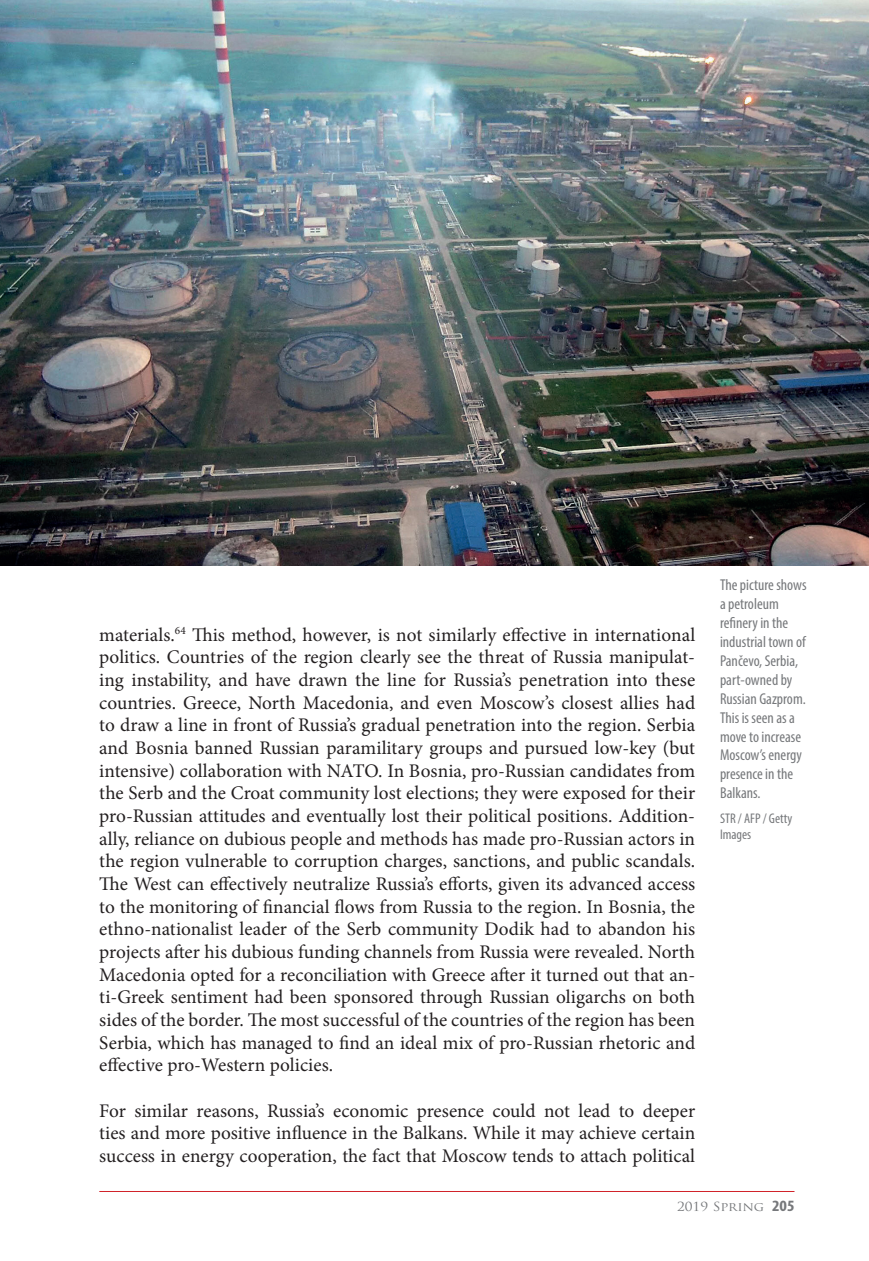
<style>
.page{position:relative;width:869px;height:1261px;background:#fff}
.page>*{position:absolute;margin:0;border:0;box-sizing:border-box;transform-origin:0 0}
.t1{font:19.25px/22.6px "Minion Pro";color:#231f20;text-align:justify}
.t2{font:condensed 15.75px/18.9px "Myriad Pro";color:#76787b}
.t3{font:condensed 14px/16.8px "Myriad Pro";color:#76787b}
.t4{font:12.25px "Trajan Pro";color:#76787b;scale:1.11 1}
.s1{font-family:"Myriad Pro";font-weight:700;font-stretch:condensed;font-size:15.75px}
</style>
<div class="page">
<hr style="left:99px;top:1190px;width:695px;height:1px;background:#d1232a">
<img style="left:0;top:0;width:868px;height:566px">
<p class="t1" style="left:99px;top:623px;width:597px">materials.<sup>64</sup> This method, however, is not similarly effective in international politics. Countries of the region clearly see the threat of Russia manipulat&shy;ing instability, and have drawn the line for Russia’s penetration into these countries. Greece, North Macedonia, and even Moscow’s closest allies had to draw a line in front of Russia’s gradual penetration into the region. Serbia and Bosnia banned Russian paramilitary groups and pursued low-key (but intensive) collaboration with NATO. In Bosnia, pro-Russian candidates from the Serb and the Croat community lost elections; they were exposed for their pro-Russian attitudes and eventually lost their political positions. Addition&shy;ally, reliance on dubious people and methods has made pro-Russian actors in the region vulnerable to corruption charges, sanctions, and public scandals.<br>The West can effectively neutralize Russia’s efforts, given its advanced access to the monitoring of financial flows from Russia to the region. In Bosnia, the ethno-nationalist leader of the Serb community Dodik had to abandon his projects after his dubious funding channels from Russia were revealed. North Macedonia opted for a reconciliation with Greece after it turned out that an&shy;ti-Greek sentiment had been sponsored through Russian oligarchs on both sides of the border. The most successful of the countries of the region has been Serbia, which has managed to find an ideal mix of pro-Russian rhetoric and effective pro-Western policies.</p>
<p class="t1" style="left:99px;top:1098px;width:597px">For similar reasons, Russia’s economic presence could not lead to deeper ties and more positive influence in the Balkans. While it may achieve certain success in energy cooperation, the fact that Moscow tends to attach political</p>
<p class="t2" style="left:719px;top:575px;width:88px">The picture shows a petroleum refinery in the industrial town of<br>Pančevo, Serbia, part-owned by<br>Russian Gazprom.<br>This is seen as a move to increase<br>Moscow’s energy presence in the<br>Balkans.</p>
<p class="t3" style="left:719px;top:809px;width:74px">STR / AFP / Getty<br>Images</p>
<p class="t4" style="left:676px;top:1198px;width:107px">2019 Sprıng <span class="s1">205</span></p>
</div>
